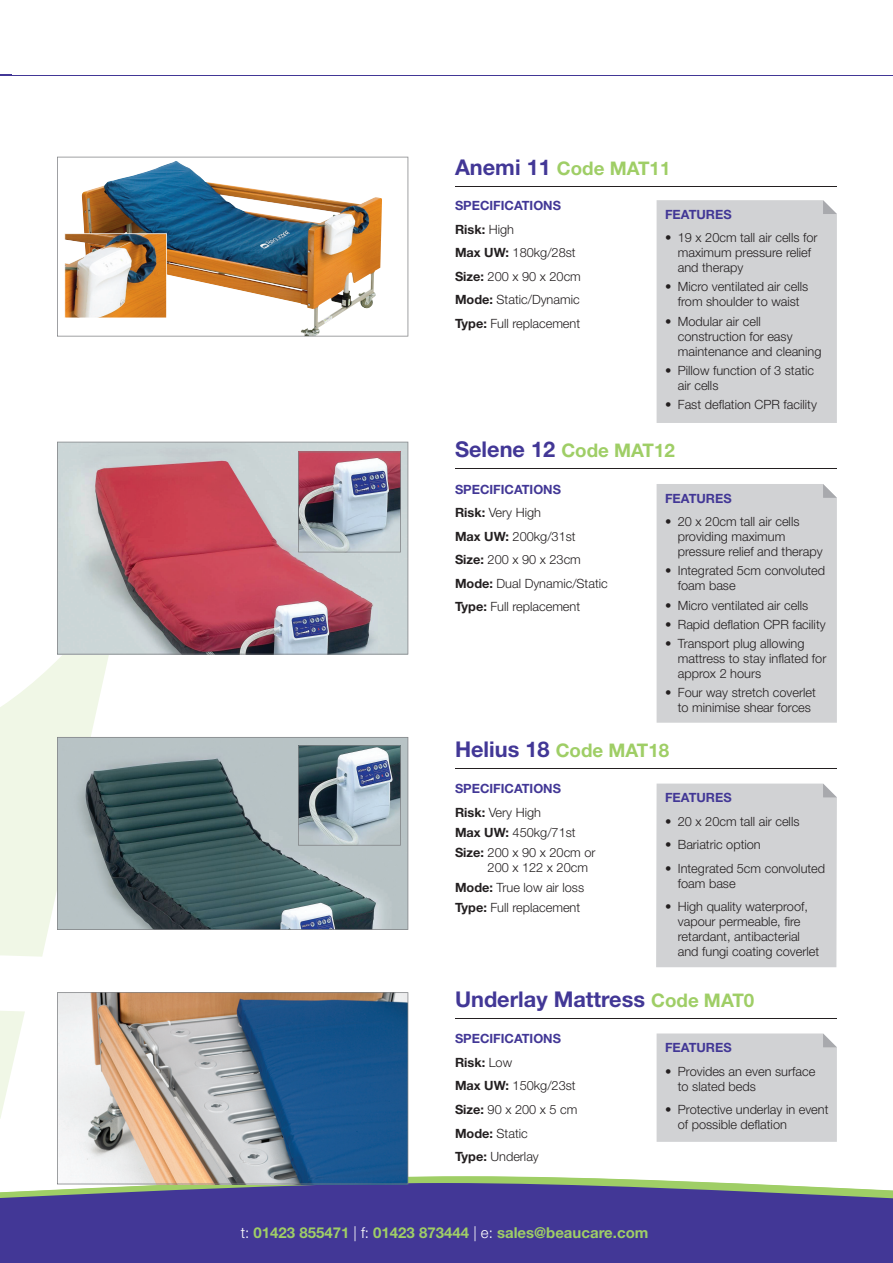
<style>
.page{position:relative;width:893px;height:1263px;background:#fff}
.page>*{position:absolute;margin:0;border:0;box-sizing:border-box;transform-origin:0 0}
.t1{font:700 21.75px "Helvetica Neue";color:#423796}
.t2{font:700 18.75px "Helvetica Neue";color:#9fce66}
.t3{font:700 15px "Helvetica Neue";color:#9fce66}
.t4{font:300 12.75px/15px "Helvetica Neue";color:#231f20}
.t5{font:700 12.75px/23.5px "Helvetica Neue";color:#423796}
.s1{font-size:21.75px;color:#423796}
.s2{font-weight:700;color:#423796}
.s3{font-weight:700}
.s4{color:#231f20}
.s5{font-weight:300;color:#231f20}
.s6{font-size:18.75px;color:#9fce66}
.s7{font-weight:300;color:#fff}
</style>
<div class="page">
<svg style="left:0;top:654px;width:120px;height:303px;fill:#f0f7e6"></svg>
<svg style="left:0;top:1011px;width:25px;height:108px"></svg>
<hr style="left:0;top:75px;width:893px;height:1px;background:#423796">
<svg style="left:0;top:1167px;width:893px;height:96px;background:#5c569e"></svg>
<svg style="left:57px;top:992px;width:351px;height:192px;background:#83919f"></svg>
<div style="left:657px;top:200px;width:180px;height:223px;background:#d1d2d4"></div>
<div style="left:657px;top:484px;width:180px;height:239px;background:#d1d2d4"></div>
<svg style="left:57px;top:157px;width:351px;height:179px"></svg>
<svg style="left:57px;top:442px;width:351px;height:212px;background:#bd8992"></svg>
<img style="left:64px;top:233px;width:103px;height:85px">
<img style="left:298px;top:451px;width:103px;height:101px">
<hr style="left:455px;top:186px;width:382px;height:1px;background:#231f20">
<hr style="left:455px;top:468px;width:382px;height:1px;background:#231f20">
<div style="left:657px;top:1033px;width:180px;height:109px;background:#d1d2d4"></div>
<hr style="left:455px;top:1018px;width:382px;height:1px;background:#231f20">
<div style="left:656px;top:783px;width:181px;height:184px;background:#d1d2d4"></div>
<svg style="left:57px;top:737px;width:351px;height:193px;background:#74878b"></svg>
<hr style="left:455px;top:768px;width:382px;height:1px;background:#231f20">
<svg style="left:298px;top:745px;width:103px;height:101px;background:#8596a1"></svg>
<h2 class="t2" style="left:455px;top:156px;width:217px"><span class="s1">Anemi 11</span> Code MAT11</h2>
<p class="t4" style="left:455px;top:194px;width:127px;line-height:23.5px"><span class="s2">SPECIFICATIONS<br></span><span class="s3">Risk:</span> High<br><span class="s3">Max UW:</span> 180kg/28st<br><span class="s3">Size:</span> 200 x 90 x 20cm<br><span class="s3">Mode:</span> Static/Dynamic<br><span class="s3">Type:</span> Full replacement</p>
<p class="t5" style="left:665px;top:202px;width:68px">FEATURES</p>
<p class="t4" style="left:678px;top:230px;width:141px;text-indent:-13px">• 19 x 20cm tall air cells for maximum pressure relief and therapy</p>
<p class="t4" style="left:665px;top:279px;width:145px;text-align:center">• Micro ventilated air cells from shoulder to waist</p>
<p class="t4" style="left:678px;top:313px;width:145px;text-indent:-13px">• Modular air cell construction for easy maintenance and cleaning</p>
<p class="t4" style="left:678px;top:363px;width:138px;text-indent:-13px">• Pillow function of 3 static air cells</p>
<p class="t4" style="left:665px;top:397px;width:153px">• Fast deflation CPR facility</p>
<h2 class="t2" style="left:455px;top:439px;width:221px"><span class="s1">Selene 12</span> Code MAT12</h2>
<p class="t4" style="left:455px;top:477px;width:154px;line-height:23.5px"><span class="s2">SPECIFICATIONS<br></span><span class="s3">Risk:</span> Very High<br><span class="s3">Max UW:</span> 200kg/31st<br><span class="s3">Size:</span> 200 x 90 x 23cm<br><span class="s3">Mode:</span> Dual Dynamic/Static<br><span class="s3">Type:</span> Full replacement</p>
<p class="t5" style="left:665px;top:486px;width:68px">FEATURES</p>
<p class="t4" style="left:678px;top:514px;width:146px;text-indent:-13px">• 20 x 20cm tall air cells providing maximum pressure relief and therapy</p>
<p class="t4" style="left:678px;top:563px;width:149px;text-indent:-13px">• Integrated 5cm convoluted foam base</p>
<p class="t4" style="left:665px;top:597px;width:145px">• Micro ventilated air cells</p>
<p class="t4" style="left:665px;top:617px;width:162px">• Rapid deflation CPR facility</p>
<p class="t4" style="left:678px;top:636px;width:150px;text-indent:-13px">• Transport plug allowing mattress to stay inflated for approx 2 hours</p>
<p class="t4" style="left:678px;top:685px;width:139px;text-indent:-13px">• Four way stretch coverlet to minimise shear forces</p>
<h2 class="t2" style="left:455px;top:738px;width:216px"><span class="s1">Helius 18</span> Code MAT18</h2>
<p class="t5" style="left:665px;top:785px;width:68px">FEATURES</p>
<p class="t4" style="left:665px;top:813px;width:136px">• 20 x 20cm tall air cells</p>
<p class="t4" style="left:665px;top:837px;width:97px">• Bariatric option</p>
<p class="t4" style="left:678px;top:860px;width:149px;text-indent:-13px">• Integrated 5cm convoluted foam base</p>
<p class="t4" style="left:678px;top:899px;width:143px;text-indent:-13px">• High quality waterproof, vapour permeable, fire retardant, antibacterial and fungi coating coverlet</p>
<p class="t5" style="left:455px;top:776px;width:108px">SPECIFICATIONS<br><span class="s4">Risk:</span> <span class="s5">Very High</span></p>
<p class="t4" style="left:455px;top:822px;width:142px;line-height:20.1px"><span class="s3">Max UW:</span> 450kg/71st<br><span class="s3">Size:</span> 200 x 90 x 20cm or</p>
<p class="t4" style="left:455px;top:857px;width:134px;line-height:20.1px;text-indent:33px">200 x 122 x 20cm<br><span class="s3">Mode:</span> True low air loss<br><span class="s3">Type:</span> Full replacement</p>
<h1 class="t1" style="left:455px;top:986px;width:301px">Underlay Mattress <span class="s6">Code MAT0</span></h1>
<p class="t5" style="left:665px;top:1036px;width:68px">FEATURES</p>
<p class="t4" style="left:678px;top:1063px;width:139px;text-indent:-13px">• Provides an even surface to slated beds</p>
<p class="t4" style="left:678px;top:1102px;width:152px;text-indent:-13px">• Protective underlay in event of possible deflation</p>
<p class="t4" style="left:455px;top:1027px;width:124px;line-height:23.5px"><span class="s2">SPECIFICATIONS<br></span><span class="s3">Risk:</span> Low<br><span class="s3">Max UW:</span> 150kg/23st<br><span class="s3">Size:</span> 90 x 200 x 5 cm<br><span class="s3">Mode:</span> Static<br><span class="s3">Type:</span> Underlay</p>
<p class="t3" style="left:241px;top:1223px;width:409px"><span class="s7">t:</span> 01423 855471 <span class="s7">| f:</span> 01423 873444 <span class="s7">| e:</span> sales@beaucare.com</p>
</div>
